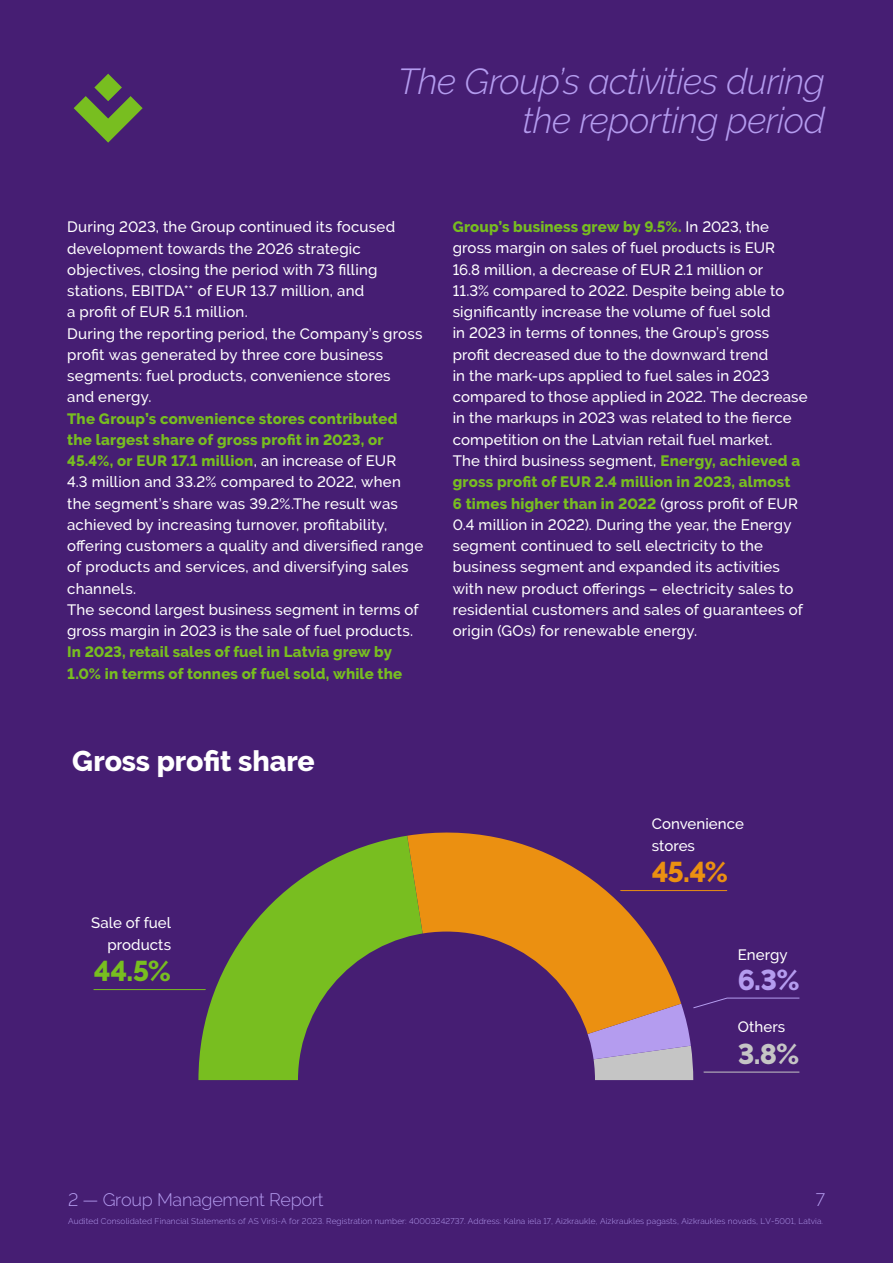
<style>
.page{position:relative;width:893px;height:1263px;background:#461e73}
.page>*{position:absolute;margin:0;border:0;box-sizing:border-box;transform-origin:0 0}
.t1{font:italic 300 36px/39px "Raleway";letter-spacing:-.015em;color:#b49cef;text-align:right}
.t2{font:800 28.5px "Raleway";letter-spacing:-.005em;color:#fff}
.t3{font:800 28.5px "Raleway";color:#78be20}
.t4{font:800 28.5px "Raleway";color:#eb9011}
.t5{font:800 28.5px "Raleway";color:#b49cef}
.t6{font:800 28.5px "Raleway";color:#c5c5c5}
.t7{font:300 18px "Raleway";letter-spacing:-.015em;color:#b49cef}
.t8{font:500 15px/21.3px "Raleway";letter-spacing:.01em;color:#fff}
.t9{font:800 15px/21.3px "Raleway";letter-spacing:.01em;color:#78be20}
.t10{font:300 8.25px "Raleway";letter-spacing:.015em;color:#b49cef}
.s1{font-weight:800;color:#78be20}
</style>
<div class="page">
<hr style="left:94px;top:989px;width:200px;height:1px;background:#78be20">
<hr style="left:528px;top:890px;width:199px;height:1px;background:#eb9011">
<svg style="left:681px;top:997px;width:119px;height:83px"></svg>
<svg style="left:407px;top:832px;width:274px;height:248px;fill:#eb9011"></svg>
<svg style="left:198px;top:836px;width:248px;height:244px;fill:#78be20"></svg>
<svg style="left:298px;top:931px;width:297px;height:149px"></svg>
<svg style="left:74px;top:74px;width:69px;height:69px"></svg>
<h1 class="t1" style="left:398px;top:61px;width:429px">The Group’s activities during the reporting period</h1>
<p class="t8" style="left:67px;top:216px;width:357px">During 2023, the Group continued its focused development towards the 2026 strategic objectives, closing the period with 73 filling stations, EBITDA** of EUR 13.7 million, and<br>a profit of EUR 5.1 million.<br>During the reporting period, the Company’s gross profit was generated by three core business segments: fuel products, convenience stores<br>and energy.</p>
<p class="t8" style="left:67px;top:408px;width:358px"><span class="s1">The Group’s convenience stores contributed the largest share of gross profit in 2023, or 45.4%, or EUR 17.1 million</span>, an increase of EUR<br>4.3 million and 33.2% compared to 2022, when the segment’s share was 39.2%.The result was achieved by increasing turnover, profitability, offering customers a quality and diversified range of products and services, and diversifying sales channels.<br>The second largest business segment in terms of gross margin in 2023 is the sale of fuel products.</p>
<p class="t9" style="left:67px;top:642px;width:336px">In 2023, retail sales of fuel in Latvia grew by<br>1.0% in terms of tonnes of fuel sold, while the</p>
<h2 class="t2" style="left:72px;top:745px;width:244px">Gross profit share</h2>
<p class="t8" style="left:91px;top:912px;width:81px;text-align:right">Sale of fuel products</p>
<h2 class="t3" style="left:94px;top:955px;width:79px">44.5%</h2>
<p class="t8" style="left:453px;top:216px;width:356px"><span class="s1">Group’s business grew by 9.5%.</span> In 2023, the gross margin on sales of fuel products is EUR<br>16.8 million, a decrease of EUR 2.1 million or<br>11.3% compared to 2022. Despite being able to significantly increase the volume of fuel sold<br>in 2023 in terms of tonnes, the Group’s gross profit decreased due to the downward trend<br>in the mark-ups applied to fuel sales in 2023 compared to those applied in 2022. The decrease in the markups in 2023 was related to the fierce competition on the Latvian retail fuel market.<br>The third business segment, <span class="s1">Energy, achieved a gross profit of EUR 2.4 million in 2023, almost<br>6 times higher than in 2022</span> (gross profit of EUR 0.4 million in 2022). During the year, the Energy segment continued to sell electricity to the business segment and expanded its activities with new product offerings – electricity sales to residential customers and sales of guarantees of origin (GOs) for renewable energy.</p>
<p class="t8" style="left:652px;top:813px;width:94px">Convenience stores</p>
<h2 class="t4" style="left:652px;top:856px;width:78px">45.4%</h2>
<p class="t8" style="left:738px;top:944px;width:51px">Energy</p>
<h2 class="t5" style="left:738px;top:963px;width:63px">6.3%</h2>
<p class="t8" style="left:738px;top:1016px;width:49px">Others</p>
<h2 class="t6" style="left:738px;top:1037px;width:63px">3.8%</h2>
<p class="t7" style="left:68px;top:1189px;width:257px">2 — Group Management Report</p>
<p class="t7" style="left:816px;top:1189px;width:11px">7</p>
<p class="t10" style="left:68px;top:1216px;width:756px">Audited Consolidated Financial Statements of AS Virši-A for 2023. Registration number: 40003242737. Address: Kalna iela 17, Aizkraukle, Aizkraukles pagasts, Aizkraukles novads, LV-5001, Latvia.</p>
</div>
